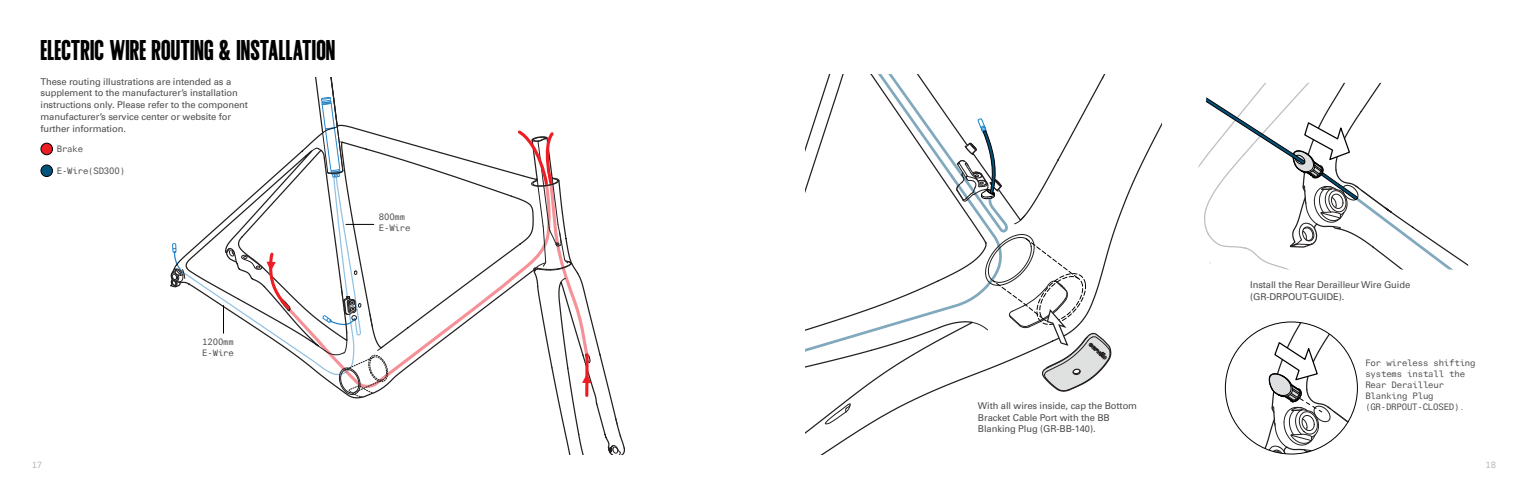
<style>
.page{position:relative;width:1530px;height:495px;background:#fff}
.page>*{position:absolute;margin:0;border:0;box-sizing:border-box;transform-origin:0 0}
.t1{font:25px "Cervelo Gothic No.2";letter-spacing:.005em;color:#000}
.t2{font:9.38px/11.8px "Univers LTCYR 55 Roman";letter-spacing:-.01em;color:#4d4d4f}
.t3{font:9px/11px "Linotype Univers Typewrtr";letter-spacing:-.02em;color:#4d4d4f}
.t4{font:8.75px "Linotype Univers Typewrtr";color:#b1b4b6}
</style>
<div class="page">
<svg style="left:806px;top:74px;width:306px;height:381px"></svg>
<svg style="left:350px;top:137px;width:275px;height:318px"></svg>
<svg style="left:585px;top:363px;width:4px;height:32px"></svg>
<svg style="left:582px;top:374px;width:9px;height:9px"></svg>
<svg style="left:516px;top:130px;width:74px;height:233px"></svg>
<svg style="left:1198px;top:83px;width:270px;height:187px"></svg>
<svg style="left:1225px;top:322px;width:132px;height:131px"></svg>
<div style="left:41px;top:143px;width:11px;height:12px;background:#ed1d24;border-radius:50%"></div>
<div style="left:40px;top:143px;width:13px;height:12px;border:1px solid #000;border-radius:50%"></div>
<div style="left:1156px;top:245px;width:49px;height:49px;background:#fff;border-radius:50%"></div>
<div style="left:1181px;top:238px;width:31px;height:32px;background:#fff;border-radius:50%"></div>
<div style="left:41px;top:165px;width:11px;height:12px;background:#03537d;border-radius:50%"></div>
<div style="left:40px;top:165px;width:13px;height:12px;border:1px solid #000;border-radius:50%"></div>
<svg style="left:171px;top:77px;width:217px;height:320px"></svg>
<h1 class="t1" style="left:41px;top:35px;width:296px">ELECTRIC WIRE ROUTING &amp; INSTALLATION</h1>
<p class="t2" style="left:41px;top:75px;width:209px">These routing illustrations are intended as a supplement to the manufacturer’s installation instructions only. Please refer to the component manufacturer’s service center or website for further information.</p>
<p class="t3" style="left:57px;top:144px;width:28px">Brake</p>
<p class="t3" style="left:57px;top:165px;width:70px">E-Wire(SD300)</p>
<p class="t3" style="left:202px;top:336px;width:33px">1200mm<br>E-Wire</p>
<p class="t3" style="left:379px;top:212px;width:33px">800mm<br>E-Wire</p>
<p class="t2" style="left:978px;top:399px;width:161px">With all wires inside, cap the Bottom<br>Bracket Cable Port with the BB<br>Blanking Plug (GR-BB-140).</p>
<p class="t2" style="left:1250px;top:278px;width:162px">Install the Rear Derailleur Wire Guide (GR-DRPOUT-GUIDE).</p>
<p class="t3" style="left:1365px;top:357px;width:112px">For wireless shifting systems install the<br>Rear Derailleur<br>Blanking Plug (GR-DRPOUT-CLOSED).</p>
<p class="t4" style="left:32px;top:459px;width:12px">17</p>
<p class="t4" style="left:1486px;top:459px;width:12px">18</p>
</div>
